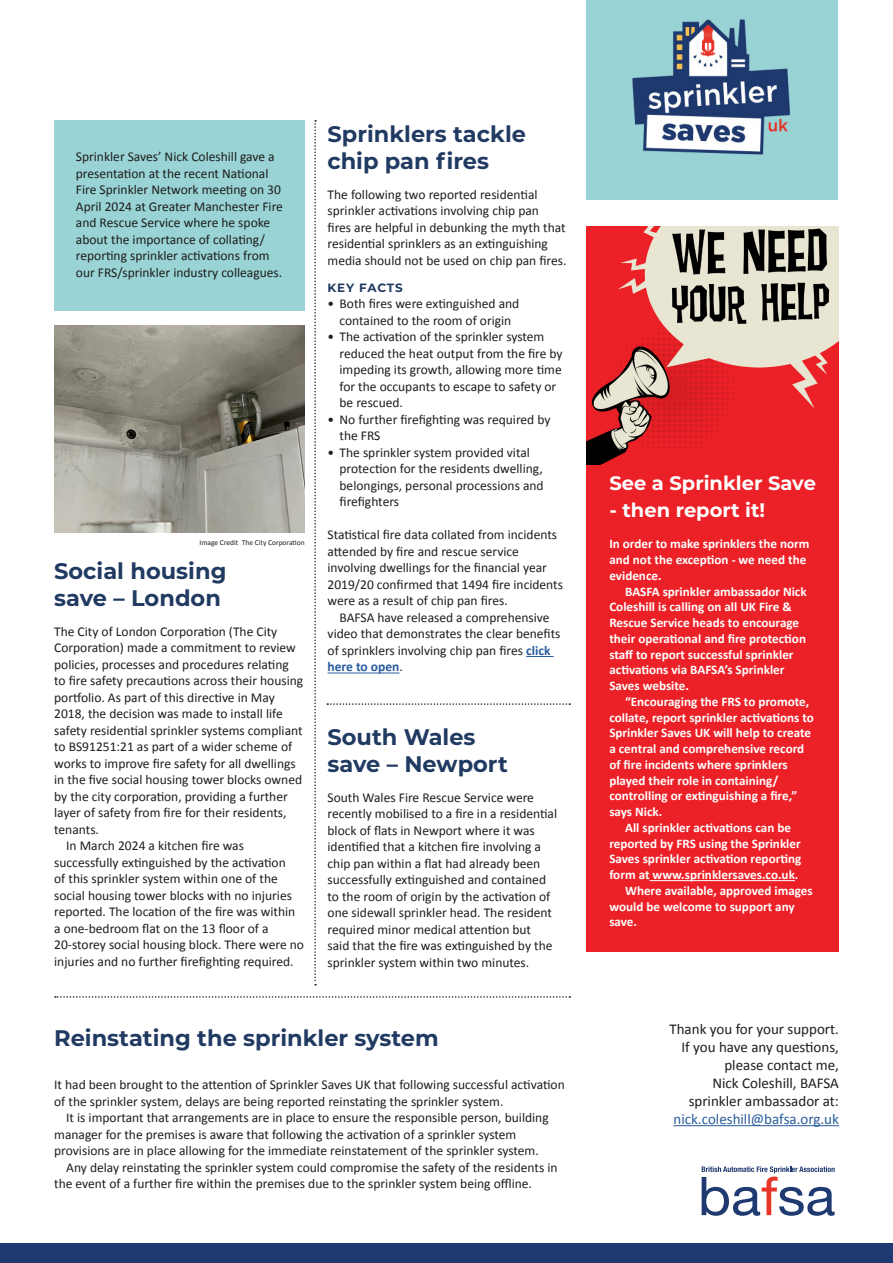
<style>
.page{position:relative;width:893px;height:1263px;background:#fff}
.page>*{position:absolute;margin:0;border:0;box-sizing:border-box;transform-origin:0 0}
.t1{font:700 22.5px/27px "Montserrat";color:#213a62}
.t2{font:700 19.5px "Montserrat";color:#fff}
.t3{font:15px/18px "Calibri";color:#1d1d1b;text-align:right}
.t4{font:15px "Calibri";color:#275b9c}
.t5{font:13.5px/16.5px "Calibri";color:#1d1d1b}
.t6{font:700 13.2px/15.8px "Calibri";color:#fff}
.t7{font:700 12px "Montserrat";letter-spacing:.065em;color:#213a62}
.t8{font:7.5px "Calibri";color:#1d1d1b}
.s1{font-weight:700;color:#275b9c}
</style>
<div class="page">
<div style="left:586px;top:0;width:251px;height:200px;background:#99d3d5"></div>
<img style="left:632px;top:19px;width:159px;height:136px">
<svg style="left:526px;top:656px;width:28px;height:1px"></svg>
<hr style="left:328px;top:673px;width:71px;height:1px;background:#275b9c">
<div style="left:0;top:1243px;width:893px;height:20px;background:#1e3a70"></div>
<svg style="left:314px;top:120px;width:2px;height:865px"></svg>
<svg style="left:327px;top:703px;width:243px;height:2px"></svg>
<svg style="left:55px;top:996px;width:515px;height:2px"></svg>
<div style="left:587px;top:230px;width:252px;height:722px;background:#ec2127"></div>
<hr style="left:650px;top:880px;width:145px;height:1px;background:#fff">
<img style="left:586px;top:226px;width:253px;height:238px">
<hr style="left:673px;top:1125px;width:166px;height:1px;background:#275b9c">
<svg style="left:702px;top:1166px;width:133px;height:50px"></svg>
<div style="left:54px;top:120px;width:251px;height:191px;background:#99d3d5"></div>
<img style="left:54px;top:326px;width:251px;height:206px">
<p class="t5" style="left:76px;top:148px;width:209px">Sprinkler Saves’ Nick Coleshill gave a presentation at the recent National Fire Sprinkler Network meeting on 30<br>April 2024 at Greater Manchester Fire and Rescue Service where he spoke about the importance of collating/ reporting sprinkler activations from our FRS/sprinkler industry colleagues.</p>
<p class="t8" style="left:200px;top:537px;width:107px">Image Credit The City Corporation</p>
<h1 class="t1" style="left:54px;top:556px;width:174px">Social housing save – London</h1>
<p class="t5" style="left:54px;top:623px;width:225px">The City of London Corporation (The City</p>
<p class="t5" style="left:54px;top:639px;width:243px">Corporation) made a commitment to review</p>
<p class="t5" style="left:54px;top:656px;width:236px">policies, processes and procedures relating</p>
<p class="t5" style="left:54px;top:672px;width:251px">to fire safety precautions across their housing</p>
<p class="t5" style="left:54px;top:689px;width:222px">portfolio. As part of this directive in May</p>
<p class="t5" style="left:54px;top:705px;width:230px">2018, the decision was made to install life</p>
<p class="t5" style="left:54px;top:722px;width:250px">safety residential sprinkler systems compliant</p>
<p class="t5" style="left:54px;top:738px;width:240px">to BS91251:21 as part of a wider scheme of</p>
<p class="t5" style="left:54px;top:755px;width:243px">works to improve fire safety for all dwellings</p>
<p class="t5" style="left:54px;top:771px;width:249px">in the five social housing tower blocks owned</p>
<p class="t5" style="left:54px;top:788px;width:235px">by the city corporation, providing a further</p>
<p class="t5" style="left:54px;top:804px;width:234px">layer of safety from fire for their residents,</p>
<p class="t5" style="left:54px;top:821px;width:46px">tenants.</p>
<p class="t5" style="left:66px;top:837px;width:179px">In March 2024 a kitchen fire was</p>
<p class="t5" style="left:54px;top:854px;width:233px">successfully extinguished by the activation</p>
<p class="t5" style="left:54px;top:870px;width:225px">of this sprinkler system within one of the</p>
<p class="t5" style="left:54px;top:887px;width:239px">social housing tower blocks with no injuries</p>
<p class="t5" style="left:54px;top:903px;width:243px">reported. The location of the fire was within</p>
<p class="t5" style="left:54px;top:920px;width:216px">a one-bedroom flat on the 13 floor of a</p>
<p class="t5" style="left:54px;top:936px;width:251px">20-storey social housing block. There were no</p>
<p class="t5" style="left:54px;top:953px;width:241px">injuries and no further firefighting required.</p>
<h1 class="t1" style="left:328px;top:119px;width:200px">Sprinklers tackle chip pan fires</h1>
<p class="t5" style="left:328px;top:186px;width:241px">The following two reported residential sprinkler activations involving chip pan<br>fires are helpful in debunking the myth that residential sprinklers as an extinguishing media should not be used on chip pan fires.</p>
<p class="t7" style="left:328px;top:279px;width:77px">KEY FACTS</p>
<p class="t5" style="left:328px;top:295px;width:193px;text-align:center">• Both fires were extinguished and contained to the room of origin</p>
<p class="t5" style="left:340px;top:328px;width:225px;text-indent:-12px">• The activation of the sprinkler system reduced the heat output from the fire by impeding its growth, allowing more time for the occupants to escape to safety or be rescued.</p>
<p class="t5" style="left:340px;top:411px;width:213px;text-indent:-12px">• No further firefighting was required by the FRS</p>
<p class="t5" style="left:340px;top:444px;width:206px;text-indent:-12px">• The sprinkler system provided vital protection for the residents dwelling, belongings, personal processions and firefighters</p>
<p class="t5" style="left:328px;top:526px;width:237px">Statistical fire data collated from incidents attended by fire and rescue service involving dwellings for the financial year 2019/20 confirmed that 1494 fire incidents were as a result of chip pan fires.</p>
<p class="t5" style="left:328px;top:609px;width:234px;text-indent:12px">BAFSA have released a comprehensive video that demonstrates the clear benefits of sprinklers involving chip pan fires <span class="s1">click here to open</span>.</p>
<h1 class="t1" style="left:328px;top:722px;width:182px">South Wales save – Newport</h1>
<p class="t5" style="left:328px;top:789px;width:231px">South Wales Fire Rescue Service were recently mobilised to a fire in a residential block of flats in Newport where it was identified that a kitchen fire involving a chip pan within a flat had already been successfully extinguished and contained to the room of origin by the activation of one sidewall sprinkler head. The resident required minor medical attention but<br>said that the fire was extinguished by the sprinkler system within two minutes.</p>
<h1 class="t1" style="left:54px;top:1023px;width:386px">Reinstating the sprinkler system</h1>
<p class="t5" style="left:54px;top:1076px;width:512px">It had been brought to the attention of Sprinkler Saves UK that following successful activation of the sprinkler system, delays are being reported reinstating the sprinkler system.</p>
<p class="t5" style="left:66px;top:1109px;width:484px">It is important that arrangements are in place to ensure the responsible person, building</p>
<p class="t5" style="left:54px;top:1126px;width:464px">manager for the premises is aware that following the activation of a sprinkler system</p>
<p class="t5" style="left:54px;top:1142px;width:486px">provisions are in place allowing for the immediate reinstatement of the sprinkler system.</p>
<p class="t5" style="left:66px;top:1159px;width:493px">Any delay reinstating the sprinkler system could compromise the safety of the residents in</p>
<p class="t5" style="left:54px;top:1175px;width:479px">the event of a further fire within the premises due to the sprinkler system being offline.</p>
<h2 class="t2" style="left:609px;top:469px;width:208px">See a Sprinkler Save</h2>
<h2 class="t2" style="left:609px;top:496px;width:157px">- then report it!</h2>
<p class="t6" style="left:609px;top:536px;width:202px">In order to make sprinklers the norm and not the exception - we need the evidence.</p>
<p class="t6" style="left:609px;top:583px;width:199px;text-indent:16px">BASFA sprinkler ambassador Nick<br>Coleshill is calling on all UK Fire &amp;<br>Rescue Service heads to encourage their operational and fire protection staff to report successful sprinkler activations via BAFSA’s Sprinkler<br>Saves website.</p>
<p class="t6" style="left:625px;top:693px;width:186px">“Encouraging the FRS to promote,</p>
<p class="t6" style="left:609px;top:709px;width:206px">collate, report sprinkler activations to</p>
<p class="t6" style="left:609px;top:725px;width:203px">Sprinkler Saves UK will help to create</p>
<p class="t6" style="left:609px;top:740px;width:196px">a central and comprehensive record</p>
<p class="t6" style="left:609px;top:756px;width:180px">of fire incidents where sprinklers</p>
<p class="t6" style="left:609px;top:772px;width:170px">played their role in containing/</p>
<p class="t6" style="left:609px;top:788px;width:189px">controlling or extinguishing a fire,”</p>
<p class="t6" style="left:609px;top:803px;width:54px">says Nick.</p>
<p class="t6" style="left:625px;top:819px;width:167px">All sprinkler activations can be</p>
<p class="t6" style="left:609px;top:835px;width:193px">reported by FRS using the Sprinkler</p>
<p class="t6" style="left:609px;top:851px;width:193px">Saves sprinkler activation reporting</p>
<p class="t6" style="left:609px;top:866px;width:191px">form at www.sprinklersaves.co.uk.</p>
<p class="t6" style="left:625px;top:882px;width:189px">Where available, approved images</p>
<p class="t6" style="left:609px;top:898px;width:187px">would be welcome to support any</p>
<p class="t6" style="left:609px;top:914px;width:29px">save.</p>
<p class="t3" style="left:669px;top:1019px;width:171px">Thank you for your support.<br>If you have any questions, please contact me,<br>Nick Coleshill, BAFSA sprinkler ambassador at:</p>
<p class="t4" style="left:673px;top:1108px;width:167px">nick.coleshill@bafsa.org.uk</p>
</div>
